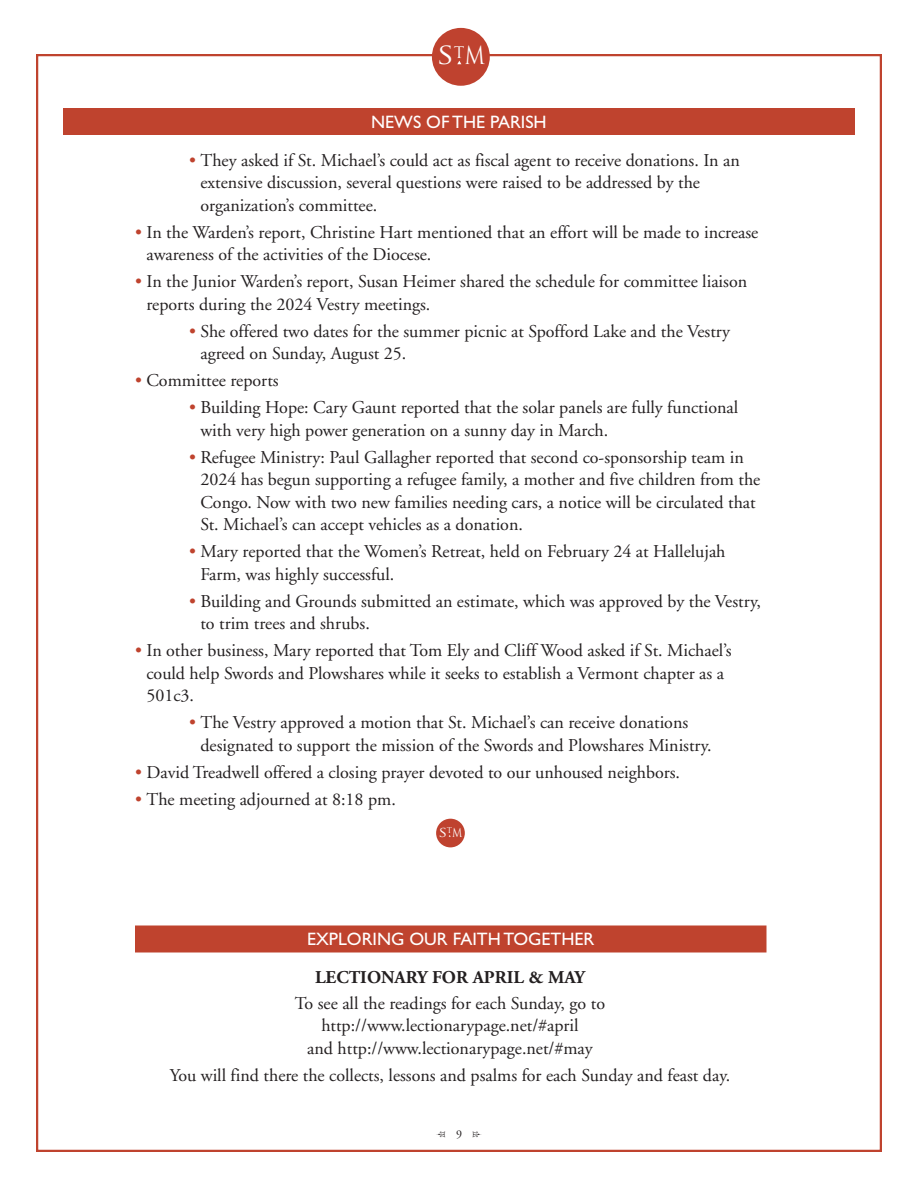
<style>
.page{position:relative;width:918px;height:1188px;background:#fff}
.page>*{position:absolute;margin:0;border:0;box-sizing:border-box;transform-origin:0 0}
.t1{font:24.3px "Trajan Pro";color:#fff;scale:1.25 1}
.t2{font:18px/22.5px "Adobe Garamond";color:#231f20}
.t3{font:18px "Gill Sans";color:#fff}
.t4{font:700 18px "Adobe Garamond";color:#231f20}
.t5{font:12.15px "Trajan Pro";color:#fff;scale:1.25 1}
.t6{font:12px "Adobe Garamond";color:#231f20}
.s1{color:#bf432e}
</style>
<div class="page">
<div style="left:432px;top:28px;width:58px;height:58px;background:#bf422f;border-radius:50%"></div>
<div style="left:436px;top:819px;width:29px;height:28px;background:#bf422f;border-radius:50%"></div>
<div style="left:63px;top:108px;width:792px;height:27px;background:#bf432e"></div>
<div style="left:135px;top:926px;width:631px;height:26px;background:#bf432e"></div>
<h1 class="t1" style="left:436px;top:46px;width:40px">S<sup>T</sup>M</h1>
<p class="t3" style="left:371px;top:111px;width:177px">NEWS OF THE PARISH</p>
<p class="t2" style="left:200px;top:151px;width:541px;text-indent:-11px"><span class="s1">•</span> They asked if St. Michael’s could act as fiscal agent to receive donations. In an extensive discussion, several questions were raised to be addressed by the organization’s committee.</p>
<p class="t2" style="left:146px;top:223px;width:613px;text-indent:-11px"><span class="s1">•</span> In the Warden’s report, Christine Hart mentioned that an effort will be made to increase awareness of the activities of the Diocese.</p>
<p class="t2" style="left:146px;top:272px;width:602px;text-indent:-11px"><span class="s1">•</span> In the Junior Warden’s report, Susan Heimer shared the schedule for committee liaison reports during the 2024 Vestry meetings.</p>
<p class="t2" style="left:200px;top:322px;width:531px;text-indent:-11px"><span class="s1">•</span> She offered two dates for the summer picnic at Spofford Lake and the Vestry agreed on Sunday, August 25.</p>
<p class="t2" style="left:135px;top:371px;width:145px"><span class="s1">•</span> Committee reports</p>
<p class="t2" style="left:200px;top:398px;width:539px;text-indent:-11px"><span class="s1">•</span> Building Hope: Cary Gaunt reported that the solar panels are fully functional with very high power generation on a sunny day in March.</p>
<p class="t2" style="left:200px;top:448px;width:561px;text-indent:-11px"><span class="s1">•</span> Refugee Ministry: Paul Gallagher reported that second co-sponsorship team in 2024 has begun supporting a refugee family, a mother and five children from the Congo. Now with two new families needing cars, a notice will be circulated that St. Michael’s can accept vehicles as a donation.</p>
<p class="t2" style="left:200px;top:542px;width:527px;text-indent:-11px"><span class="s1">•</span> Mary reported that the Women’s Retreat, held on February 24 at Hallelujah<br>Farm, was highly successful.</p>
<p class="t2" style="left:200px;top:592px;width:562px;text-indent:-11px"><span class="s1">•</span> Building and Grounds submitted an estimate, which was approved by the Vestry, to trim trees and shrubs.</p>
<p class="t2" style="left:146px;top:641px;width:587px;text-indent:-11px"><span class="s1">•</span> In other business, Mary reported that Tom Ely and Cliff Wood asked if St. Michael’s could help Swords and Plowshares while it seeks to establish a Vermont chapter as a<br>501c3.</p>
<p class="t2" style="left:200px;top:713px;width:513px;text-indent:-11px"><span class="s1">•</span> The Vestry approved a motion that St. Michael’s can receive donations designated to support the mission of the Swords and Plowshares Ministry.</p>
<p class="t2" style="left:135px;top:763px;width:547px"><span class="s1">•</span> David Treadwell offered a closing prayer devoted to our unhoused neighbors.</p>
<p class="t2" style="left:135px;top:790px;width:262px"><span class="s1">•</span> The meeting adjourned at 8:18 pm.</p>
<p class="t5" style="left:438px;top:828px;width:21px">S<sup>T</sup>M</p>
<p class="t3" style="left:307px;top:928px;width:289px">EXPLORING OUR FAITH TOGETHER</p>
<p class="t4" style="left:315px;top:971px;width:271px">LECTIONARY FOR APRIL &amp; MAY</p>
<p class="t2" style="left:295px;top:994px;width:312px;text-align:center">To see all the readings for each Sunday, go to http://www.lectionarypage.net/#april<br>and http://www.lectionarypage.net/#may</p>
<p class="t2" style="left:170px;top:1066px;width:562px">You will find there the collects, lessons and psalms for each Sunday and feast day.</p>
<p class="t6" style="left:456px;top:1129px;width:7px">9</p>
</div>
